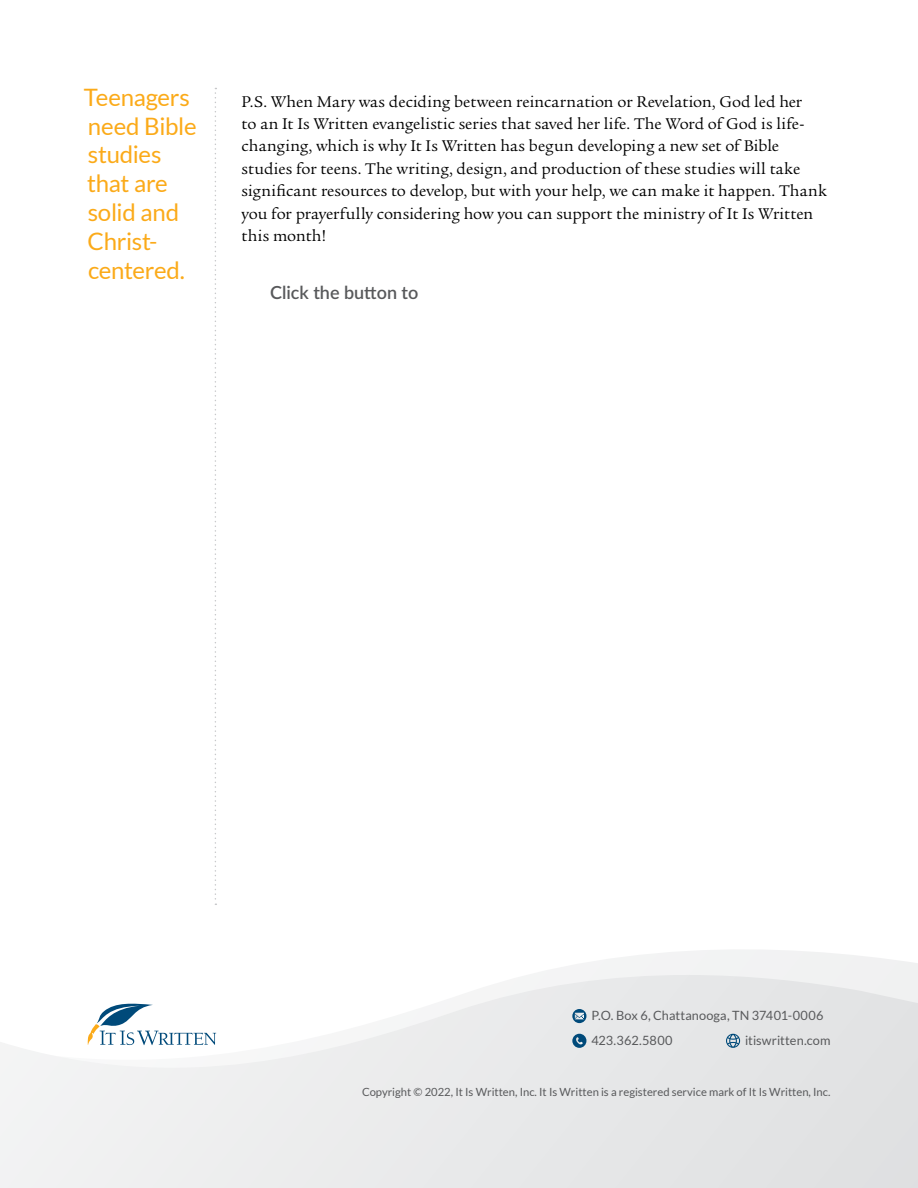
<style>
.page{position:relative;width:918px;height:1188px;background:#fff}
.page>*{position:absolute;margin:0;border:0;box-sizing:border-box;transform-origin:0 0}
.t1{font:24px/28.8px "Lato";letter-spacing:-.01em;color:#fbaa19}
.t2{font:600 18px "Lato";color:#58595b}
.t3{font:16.8px/22.5px "Legacy Serif Std";letter-spacing:.005em;color:#000}
.t4{font:12.75px/24.8px "Lato";letter-spacing:.005em;color:#58595b}
.t5{font:11.25px "Lato";color:#58595b}
</style>
<div class="page">
<svg style="left:530px;top:950px;width:388px;height:25px"></svg>
<svg style="left:0;top:975px;width:918px;height:213px"></svg>
<svg style="left:88px;top:1002px;width:128px;height:43px"></svg>
<svg style="left:572px;top:1009px;width:14px;height:14px"></svg>
<svg style="left:575px;top:1013px;width:9px;height:6px"></svg>
<div style="left:572px;top:1034px;width:14px;height:14px;background:#004a7a;border-radius:50%"></div>
<svg style="left:576px;top:1037px;width:7px;height:7px"></svg>
<svg style="left:726px;top:1034px;width:14px;height:14px"></svg>
<svg style="left:215px;top:88px;width:1px;height:817px"></svg>
<h1 class="t1" style="left:84px;top:83px;width:114px">Teenagers need Bible studies that are solid and<br>Christ&shy;centered.</h1>
<p class="t3" style="left:242px;top:90px;width:587px">P.S. When Mary was deciding between reincarnation or Revelation, God led her<br>to an It Is Written evangelistic series that saved her life. The Word of God is life&shy;changing, which is why It Is Written has begun developing a new set of Bible studies for teens. The writing, design, and production of these studies will take significant resources to develop, but with your help, we can make it happen. Thank you for prayerfully considering how you can support the ministry of It Is Written this month!</p>
<p class="t2" style="left:270px;top:280px;width:150px">Click the button to</p>
<p class="t4" style="left:591px;top:1003px;width:234px">P.O. Box 6, Chattanooga, TN 37401-0006<br>423.362.5800</p>
<p class="t4" style="left:745px;top:1028px;width:87px">itiswritten.com</p>
<p class="t5" style="left:362px;top:1085px;width:470px">Copyright © 2022, It Is Written, Inc. It Is Written is a registered service mark of It Is Written, Inc.</p>
</div>
